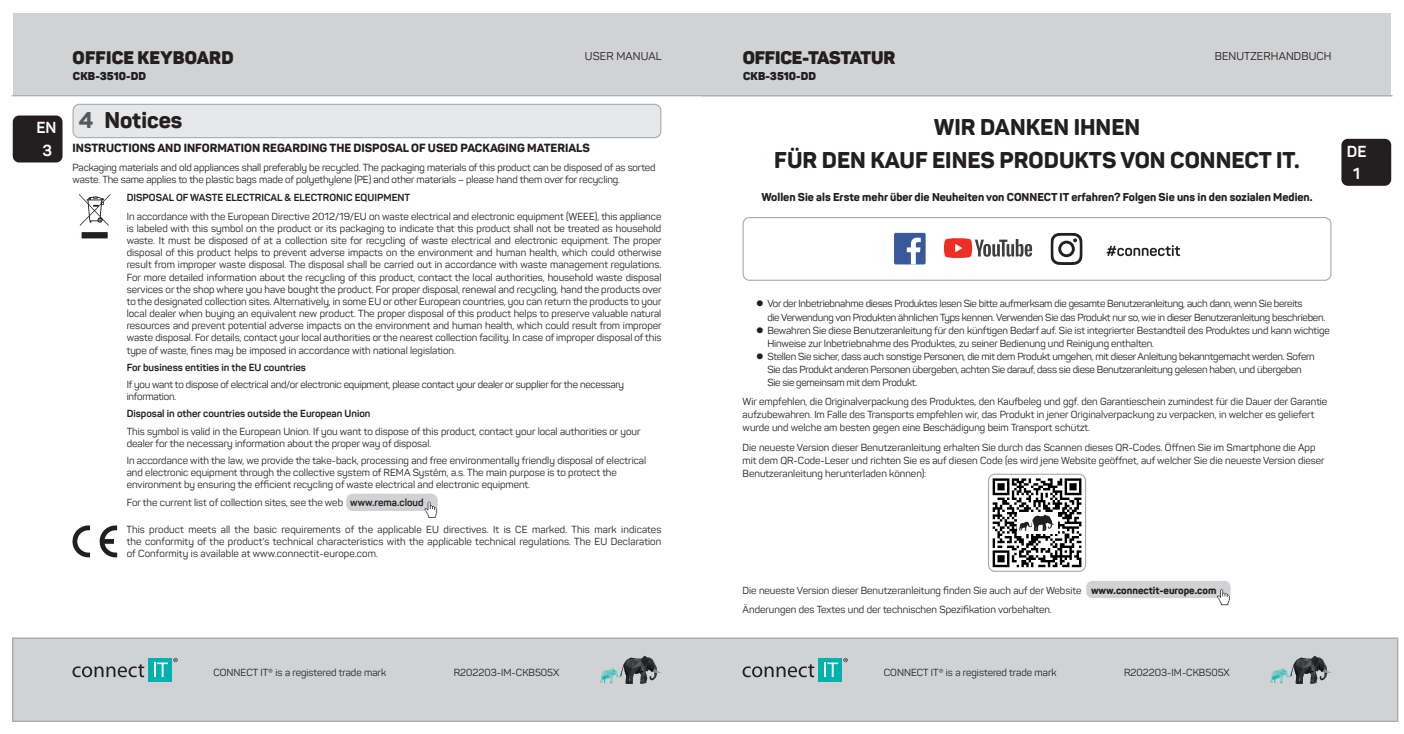
<style>
.page{position:relative;width:1404px;height:734px;background:#fff}
.page>*{position:absolute;margin:0;border:0;box-sizing:border-box;transform-origin:0 0}
.t1{font:800 22.5px/33.3px "Panton";color:#231f20;text-align:center}
.t2{font:900 18px "Panton";letter-spacing:-.01em;color:#231f20}
.t3{font:900 18px "Panton";letter-spacing:.01em;color:#231f20}
.t4{font:700 15.75px/22.3px "Panton";color:#fff;text-align:center}
.t5{font:800 11.7px "Panton";color:#231f20}
.t6{font:800 11.25px "Panton";color:#231f20}
.t7{font:11.25px "Panton";letter-spacing:.01em;color:#231f20}
.t8{font:900 11.25px "Panton";letter-spacing:.005em;color:#231f20}
.t9{font:10.12px/12.2px "Panton";letter-spacing:-.005em;color:#231f20}
.t10{font:10.12px/13px "Panton";letter-spacing:-.025em;color:#231f20}
.t11{font:700 10.12px "Panton";color:#231f20}
.s1{color:#57585a}
.s2{font-weight:700}
.s3{font-weight:800}
</style>
<div class="page">
<div style="left:1341px;top:139px;width:49px;height:47px;background:#231f20;border-radius:6px"></div>
<div style="left:13px;top:13px;width:689px;height:83px;background:#d1d2d4"></div>
<div style="left:702px;top:13px;width:688px;height:83px;background:#d1d2d4"></div>
<hr style="left:12px;top:95px;width:690px;height:1px;background:#a8a9ad">
<hr style="left:702px;top:95px;width:690px;height:1px;background:#a8a9ad">
<div style="left:13px;top:115px;width:50px;height:47px;background:#231f20;border-radius:6px"></div>
<div style="left:12px;top:637px;width:1385px;height:84px;background:#d1d2d4;border:1px solid #a8a9ad"></div>
<svg style="left:600px;top:655px;width:61px;height:28px"></svg>
<div style="left:148px;top:657px;width:24px;height:24px;background:#00b2ae"></div>
<svg style="left:72px;top:664px;width:72px;height:13px"></svg>
<svg style="left:154px;top:657px;width:24px;height:20px"></svg>
<div style="left:346px;top:493px;width:92px;height:18px;background:#d1d2d4;border-radius:6px"></div>
<svg style="left:424px;top:501px;width:13px;height:17px"></svg>
<div style="left:73px;top:104px;width:587px;height:34px;background:#e6e7e9;border-radius:6px"></div>
<div style="left:72px;top:104px;width:589px;height:34px;border:1px solid #a8a9ad;border-radius:6px"></div>
<svg style="left:82px;top:232px;width:26px;height:6px"></svg>
<svg style="left:79px;top:194px;width:31px;height:32px"></svg>
<svg style="left:72px;top:525px;width:18px;height:33px"></svg>
<svg style="left:99px;top:525px;width:18px;height:32px"></svg>
<div style="left:1085px;top:580px;width:145px;height:18px;background:#d1d2d4;border-radius:6px"></div>
<svg style="left:1217px;top:589px;width:12px;height:16px"></svg>
<div style="left:894px;top:233px;width:31px;height:31px;background:#3a599a;border-radius:2px"></div>
<svg style="left:906px;top:237px;width:14px;height:27px"></svg>
<svg style="left:1106px;top:245px;width:73px;height:11px"></svg>
<svg style="left:1050px;top:233px;width:32px;height:32px"></svg>
<svg style="left:944px;top:238px;width:87px;height:20px"></svg>
<div style="left:742px;top:217px;width:589px;height:64px;border:1px solid #a8a9ad;border-radius:6px"></div>
<svg style="left:990px;top:476px;width:92px;height:93px"></svg>
<div style="left:987px;top:473px;width:98px;height:98px;border:1px solid #a8a9ad;border-radius:6px"></div>
<svg style="left:992px;top:478px;width:89px;height:89px"></svg>
<svg style="left:1270px;top:655px;width:61px;height:28px"></svg>
<div style="left:818px;top:657px;width:24px;height:24px;background:#00b2ae"></div>
<svg style="left:742px;top:664px;width:72px;height:13px"></svg>
<svg style="left:823px;top:657px;width:24px;height:20px"></svg>
<h3 class="t4" style="left:36px;top:117px;width:22px">EN<br>3</h3>
<h2 class="t3" style="left:73px;top:46px;width:162px">OFFICE KEYBOARD</h2>
<p class="t7" style="left:585px;top:49px;width:78px">USER MANUAL</p>
<p class="t8" style="left:73px;top:69px;width:75px">CKB-3510-DD</p>
<h1 class="t1" style="left:79px;top:103px;width:105px"><span class="s1">4</span> Notices</h1>
<p class="t5" style="left:72px;top:140px;width:519px">INSTRUCTIONS AND INFORMATION REGARDING THE DISPOSAL OF USED PACKAGING MATERIALS</p>
<p class="t9" style="left:72px;top:161px;width:584px">Packaging materials and old appliances shall preferably be recycled. The packaging materials of this product can be disposed of as sorted waste. The same applies to the plastic bags made of polyethylene (PE) and other materials – please hand them over for recycling.</p>
<p class="t11" style="left:127px;top:191px;width:285px">DISPOSAL OF WASTE ELECTRICAL &amp; ELECTRONIC EQUIPMENT</p>
<p class="t9" style="left:127px;top:210px;width:536px;text-align:justify">In accordance with the European Directive 2012/19/EU on waste electrical and electronic equipment (WEEE), this appliance is labeled with this symbol on the product or its packaging to indicate that this product shall not be treated as household waste. It must be disposed of at a collection site for recycling of waste electrical and electronic equipment. The proper disposal of this product helps to prevent adverse impacts on the environment and human health, which could otherwise result from improper waste disposal. The disposal shall be carried out in accordance with waste management regulations.<br>For more detailed information about the recycling of this product, contact the local authorities, household waste disposal services or the shop where you have bought the product. For proper disposal, renewal and recycling, hand the products over to the designated collection sites. Alternatively, in some EU or other European countries, you can return the products to your local dealer when buying an equivalent new product. The proper disposal of this product helps to preserve valuable natural resources and prevent potential adverse impacts on the environment and human health, which could result from improper waste disposal. For details, contact your local authorities or the nearest collection facility. In case of improper disposal of this type of waste, fines may be imposed in accordance with national legislation.</p>
<p class="t11" style="left:127px;top:361px;width:181px">For business entities in the EU countries</p>
<p class="t9" style="left:127px;top:378px;width:499px">If you want to dispose of electrical and/or electronic equipment, please contact your dealer or supplier for the necessary information.</p>
<p class="t11" style="left:127px;top:407px;width:245px">Disposal in other countries outside the European Union</p>
<p class="t9" style="left:127px;top:425px;width:515px">This symbol is valid in the European Union. If you want to dispose of this product, contact your local authorities or your dealer for the necessary information about the proper way of disposal.</p>
<p class="t9" style="left:127px;top:454px;width:521px">In accordance with the law, we provide the take-back, processing and free environmentally friendly disposal of electrical and electronic equipment through the collective system of REMA Systém, a.s. The main purpose is to protect the environment by ensuring the efficient recycling of waste electrical and electronic equipment.</p>
<p class="t9" style="left:127px;top:496px;width:298px">For the current list of collection sites, see the web <span class="s2">www.rema.cloud</span></p>
<p class="t9" style="left:126px;top:523px;width:536px;text-align:justify">This product meets all the basic requirements of the applicable EU directives. It is CE marked. This mark indicates the conformity of the product‘s technical characteristics with the applicable technical regulations. The EU Declaration of Conformity is available at www.connectit-europe.com.</p>
<p class="t9" style="left:213px;top:665px;width:174px">CONNECT IT®️ is a registered trade mark</p>
<p class="t9" style="left:453px;top:665px;width:107px">R202203-IM-CKB505X</p>
<h2 class="t2" style="left:742px;top:46px;width:154px">OFFICE-TASTATUR</h2>
<p class="t7" style="left:1214px;top:49px;width:118px">BENUTZERHANDBUCH</p>
<p class="t8" style="left:743px;top:69px;width:75px">CKB-3510-DD</p>
<h1 class="t1" style="left:774px;top:110px;width:527px">WIR DANKEN IHNEN<br>FÜR DEN KAUF EINES PRODUKTS VON CONNECT IT.</h1>
<p class="t6" style="left:761px;top:190px;width:552px">Wollen Sie als Erste mehr über die Neuheiten von CONNECT IT erfahren? Folgen Sie uns in den sozialen Medien.</p>
<h3 class="t4" style="left:1346px;top:140px;width:21px">DE<br>1</h3>
<p class="t10" style="left:767px;top:297px;width:559px;text-indent:-11px">● Vor der Inbetriebnahme dieses Produktes lesen Sie bitte aufmerksam die gesamte Benutzeranleitung, auch dann, wenn Sie bereits<br>die Verwendung von Produkten ähnlichen Typs kennen. Verwenden Sie das Produkt nur so, wie in dieser Benutzeranleitung beschrieben.</p>
<p class="t9" style="left:767px;top:323px;width:564px;line-height:13px;text-indent:-11px">● Bewahren Sie diese Benutzeranleitung für den künftigen Bedarf auf. Sie ist integrierter Bestandteil des Produktes und kann wichtige<br>Hinweise zur Inbetriebnahme des Produktes, zu seiner Bedienung und Reinigung enthalten.</p>
<p class="t10" style="left:767px;top:349px;width:549px;text-indent:-11px">● Stellen Sie sicher, dass auch sonstige Personen, die mit dem Produkt umgehen, mit dieser Anleitung bekanntgemacht werden. Sofern<br>Sie das Produkt anderen Personen übergeben, achten Sie darauf, dass sie diese Benutzeranleitung gelesen haben, und übergeben<br>Sie sie gemeinsam mit dem Produkt.</p>
<p class="t9" style="left:742px;top:395px;width:586px;line-height:13px">Wir empfehlen, die Originalverpackung des Produktes, den Kaufbeleg und ggf. den Garantieschein zumindest für die Dauer der Garantie aufzubewahren. Im Falle des Transports empfehlen wir, das Produkt in jener Originalverpackung zu verpacken, in welcher es geliefert wurde und welche am besten gegen eine Beschädigung beim Transport schützt.</p>
<p class="t9" style="left:742px;top:440px;width:583px;line-height:13px">Die neueste Version dieser Benutzeranleitung erhalten Sie durch das Scannen dieses QR-Codes. Öffnen Sie im Smartphone die App mit dem QR-Code-Leser und richten Sie es auf diesen Code (es wird jene Website geöffnet, auf welcher Sie die neueste Version dieser<br>Benutzeranleitung herunterladen können):</p>
<p class="t9" style="left:742px;top:580px;width:475px;line-height:19.3px">Die neueste Version dieser Benutzeranleitung finden Sie auch auf der Website <span class="s3">www.connectit-europe.com<br></span>Änderungen des Textes und der technischen Spezifikation vorbehalten.</p>
<p class="t9" style="left:883px;top:665px;width:174px">CONNECT IT®️ is a registered trade mark</p>
<p class="t9" style="left:1123px;top:665px;width:107px">R202203-IM-CKB505X</p>
</div>
